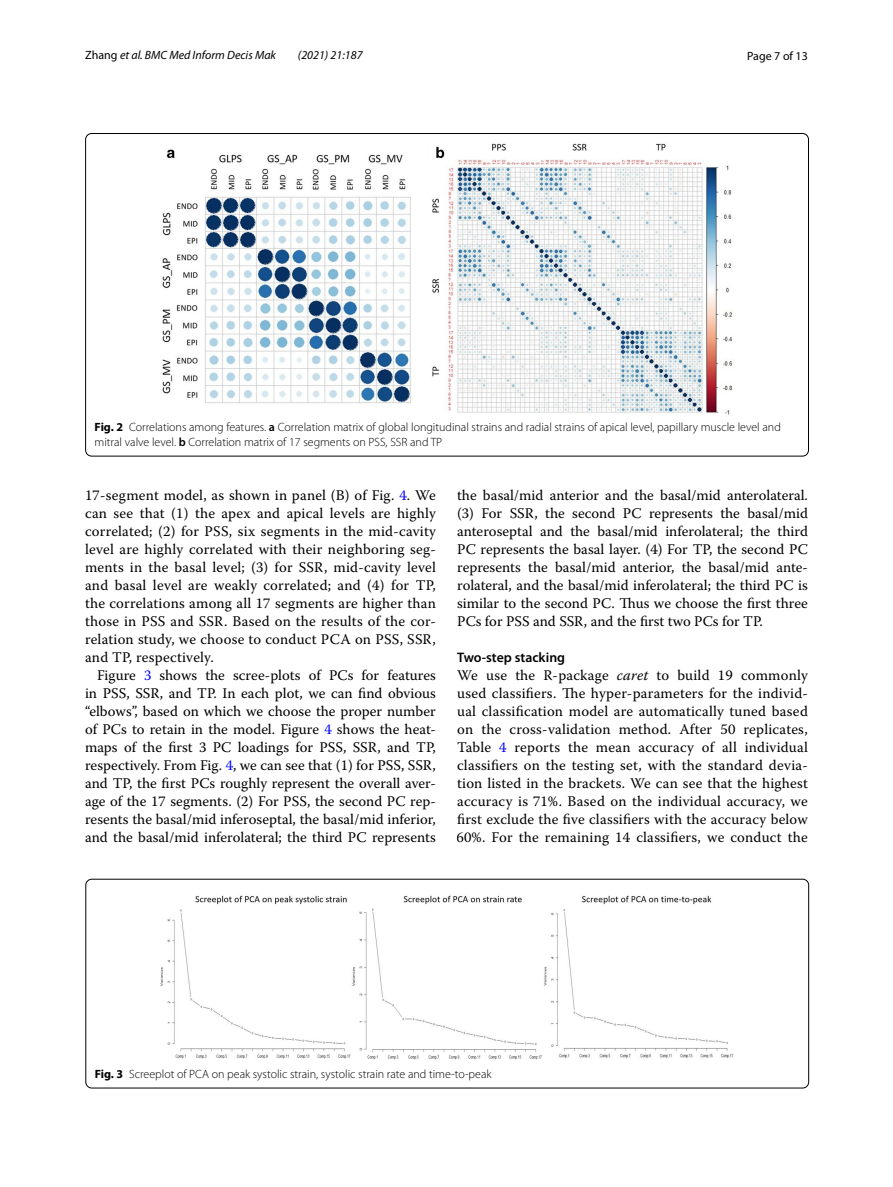
<style>
.page{position:relative;width:893px;height:1187px;background:#fff}
.page>*{position:absolute;margin:0;border:0;box-sizing:border-box;transform-origin:0 0}
.t1{font:14.7px/18px "Warnock Pro";letter-spacing:.01em;color:#000;text-align:justify}
.t2{font:600 13.8px "Myriad Pro";color:#000}
.t3{font:300 12px/15px "Myriad Pro";color:#000}
.t4{font:italic 12px "Myriad Pro";color:#000}
.t5{font:12px "Myriad Pro";color:#000}
.s1{font-style:normal}
.s2{font-weight:700}
.s3{font-weight:600}
.s4{color:#00f}
.s5{font-family:"Warnock Pro It 2"}
.s6{font-family:"Warnock Pro Regular 21"}
.s7{font-family:"Warnock Pro Regular 22"}
</style>
<div class="page">
<img style="left:162px;top:143px;width:571px;height:272px">
<img style="left:160px;top:895px;width:574px;height:165px">
<div style="left:86px;top:879px;width:723px;height:209px;border:1px solid #000;border-radius:6px"></div>
<p class="t4" style="left:85px;top:48px;width:193px"><span class="s1">Zhang</span> et al. BMC Med Inform Decis Mak</p>
<p class="t4" style="left:298px;top:48px;width:66px">(2021) 21:187</p>
<p class="t5" style="left:747px;top:48px;width:62px">Page 7 of 13</p>
<p class="t3" style="left:95px;top:419px;width:688px"><span class="s2">Fig. 2</span> Correlations among features. <span class="s3">a</span> Correlation matrix of global longitudinal strains and radial strains of apical level, papillary muscle level and mitral valve level. <span class="s3">b</span> Correlation matrix of 17 segments on PSS, SSR and TP</p>
<p class="t1" style="left:85px;top:485px;width:352px">17-segment model, as shown in panel (B) of Fig. <span class="s4">4</span>. We can see that (1) the apex and apical levels are highly correlated; (2) for PSS, six segments in the mid-cavity level are highly correlated with their neighboring seg&shy;ments in the basal level; (3) for SSR, mid-cavity level and basal level are weakly correlated; and (4) for TP, the correlations among all 17 segments are higher than those in PSS and SSR. Based on the results of the cor&shy;relation study, we choose to conduct PCA on PSS, SSR, and TP, respectively.</p>
<p class="t1" style="left:85px;top:665px;width:352px;text-indent:12px">Figure <span class="s4">3</span> shows the scree-plots of PCs for features in PSS, SSR, and TP. In each plot, we can find obvious “elbows”, based on which we choose the proper number of PCs to retain in the model. Figure <span class="s4">4</span> shows the heat&shy;maps of the first 3 PC loadings for PSS, SSR, and TP, respectively. From Fig. <span class="s4">4</span>, we can see that (1) for PSS, SSR, and TP, the first PCs roughly represent the overall aver&shy;age of the 17 segments. (2) For PSS, the second PC rep&shy;resents the basal/mid inferoseptal, the basal/mid inferior, and the basal/mid inferolateral; the third PC represents</p>
<p class="t1" style="left:457px;top:485px;width:352px">the basal/mid anterior and the basal/mid anterolateral. (3) For SSR, the second PC represents the basal/mid anteroseptal and the basal/mid inferolateral; the third PC represents the basal layer. (4) For TP, the second PC represents the basal/mid anterior, the basal/mid ante&shy;rolateral, and the basal/mid inferolateral; the third PC is similar to the second PC. Thus we choose the first three PCs for PSS and SSR, and the first two PCs for TP.</p>
<p class="t2" style="left:457px;top:648px;width:110px">Two‑step stacking</p>
<p class="t1" style="left:457px;top:665px;width:353px">We use the R-package <span class="s5">caret</span> to build 19 commonly used classifiers. The hyper-parameters for the individ&shy;ual classification model are automatically tuned based on the cross-validation method. After 50 replicates, Table <span class="s4">4</span> reports the mean accuracy of all individual classifiers on the testing set, with the standard devia&shy;tion listed in the brackets. We can see that the highest accuracy is <span class="s6">71%</span>. Based on the individual accuracy, we first exclude the five classifiers with the accuracy below <span class="s7">60%</span>. For the remaining 14 classifiers, we conduct the</p>
<p class="t3" style="left:95px;top:1066px;width:398px"><span class="s2">Fig. 3</span> Screeplot of PCA on peak systolic strain, systolic strain rate and time-to-peak</p>
</div>
